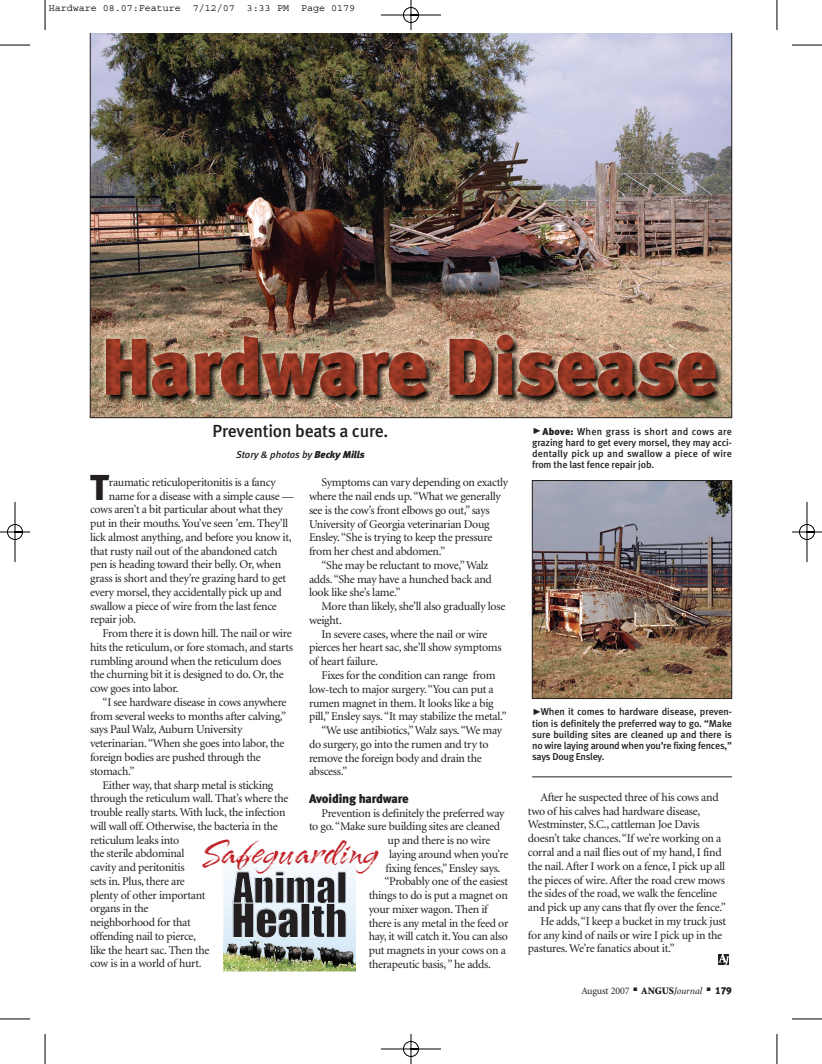
<style>
.page{position:relative;width:822px;height:1064px;background:#fff}
.page>*{position:absolute;margin:0;border:0;box-sizing:border-box;transform-origin:0 0}
.t1{font:42.88px "Impact";color:#231f20}
.t2{font:39.5px "Arid ITC";color:#c02228}
.t3{font:39.5px "Impact";color:#231f20}
.t4{font:36px "Meta Black LF";color:#231f20}
.t5{font:17.5px "Meta Medium LF";letter-spacing:-.01em;color:#231f20}
.t6{font:12.5px "Meta Black LF";letter-spacing:-.015em;color:#231f20}
.t7{font:11.88px "Minion";letter-spacing:-.025em;color:#231f20}
.t8{font:10px/11.2px "Meta Medium LF";letter-spacing:-.02em;color:#231f20;text-align:justify}
.t9{font:10px "Courier";color:#000}
.t10{font:10px "Minion";letter-spacing:-.015em;color:#231f20}
.t11{font:italic 10px "Meta Medium LF";color:#231f20}
.s1{font-family:"Meta Black LF"}
.s2{font-family:"Meta Black Caps Expert";font-size:17.5px}
.s3{font-weight:900}
.s4{font-style:italic}
</style>
<div class="page">
<img style="left:0;top:0;width:821px;height:1063px">
<p class="t9" style="left:49px;top:5px;width:308px">Hardware 08.07:Feature 7/12/07 3:33 PM Page 0179</p>
<p class="t5" style="left:212px;top:424px;width:177px">Prevention beats a cure.</p>
<p class="t11" style="left:236px;top:451px;width:130px">Story &amp; photos by <span class="s1">Becky Mills</span></p>
<p class="t4" style="left:90px;top:473px;width:20px">T</p>
<p class="t7" style="left:109px;top:477px;width:168px">raumatic reticuloperitonitis is a fancy</p>
<p class="t7" style="left:321px;top:478px;width:188px">Symptoms can vary depending on exactly</p>
<p class="t7" style="left:309px;top:491px;width:193px">where the nail ends up. “What we generally</p>
<p class="t7" style="left:309px;top:505px;width:182px">see is the cow’s front elbows go out,” says</p>
<p class="t7" style="left:309px;top:519px;width:182px">University of Georgia veterinarian Doug</p>
<p class="t7" style="left:309px;top:533px;width:185px">Ensley. “She is trying to keep the pressure</p>
<p class="t7" style="left:309px;top:546px;width:137px">from her chest and abdomen.”</p>
<p class="t7" style="left:321px;top:560px;width:168px">“She may be reluctant to move,” Walz</p>
<p class="t7" style="left:309px;top:574px;width:184px">adds. “She may have a hunched back and</p>
<p class="t7" style="left:309px;top:588px;width:93px">look like she’s lame.”</p>
<p class="t7" style="left:321px;top:601px;width:185px">More than likely, she’ll also gradually lose</p>
<p class="t7" style="left:309px;top:615px;width:34px">weight.</p>
<p class="t7" style="left:321px;top:629px;width:167px">In severe cases, where the nail or wire</p>
<p class="t7" style="left:309px;top:643px;width:194px">pierces her heart sac, she’ll show symptoms</p>
<p class="t7" style="left:309px;top:656px;width:70px">of heart failure.</p>
<p class="t7" style="left:321px;top:670px;width:175px">Fixes for the condition can range from</p>
<p class="t7" style="left:309px;top:684px;width:186px">low-tech to major surgery. “You can put a</p>
<p class="t7" style="left:309px;top:698px;width:186px">rumen magnet in them. It looks like a big</p>
<p class="t7" style="left:309px;top:711px;width:199px">pill,” Ensley says. “It may stabilize the metal.”</p>
<p class="t7" style="left:321px;top:725px;width:182px">“We use antibiotics,” Walz says. “We may</p>
<p class="t7" style="left:309px;top:739px;width:181px">do surgery, go into the rumen and try to</p>
<p class="t7" style="left:309px;top:753px;width:174px">remove the foreign body and drain the</p>
<p class="t7" style="left:309px;top:766px;width:40px">abscess.”</p>
<p class="t6" style="left:309px;top:793px;width:101px">Avoiding hardware</p>
<p class="t7" style="left:321px;top:807px;width:184px">Prevention is definitely the preferred way</p>
<p class="t7" style="left:309px;top:821px;width:192px">to go. “Make sure building sites are cleaned</p>
<p class="t7" style="left:387px;top:835px;width:104px">up and there is no wire</p>
<p class="t7" style="left:389px;top:849px;width:121px">laying around when you’re</p>
<p class="t7" style="left:385px;top:862px;width:116px">fixing fences,” Ensley says.</p>
<p class="t7" style="left:384px;top:876px;width:125px">“Probably one of the easiest</p>
<p class="t7" style="left:368px;top:890px;width:141px">things to do is put a magnet on</p>
<p class="t7" style="left:368px;top:904px;width:120px">your mixer wagon. Then if</p>
<p class="t7" style="left:368px;top:918px;width:141px">there is any metal in the feed or</p>
<p class="t7" style="left:368px;top:931px;width:141px">hay, it will catch it. You can also</p>
<p class="t7" style="left:368px;top:945px;width:139px">put magnets in your cows on a</p>
<p class="t7" style="left:368px;top:959px;width:124px">therapeutic basis, ” he adds.</p>
<p class="t7" style="left:109px;top:491px;width:186px">name for a disease with a simple cause ––</p>
<p class="t7" style="left:90px;top:504px;width:194px">cows aren’t a bit particular about what they</p>
<p class="t7" style="left:90px;top:518px;width:199px">put in their mouths. You’ve seen ’em. They’ll</p>
<p class="t7" style="left:90px;top:532px;width:203px">lick almost anything, and before you know it,</p>
<p class="t7" style="left:90px;top:546px;width:189px">that rusty nail out of the abandoned catch</p>
<p class="t7" style="left:90px;top:559px;width:192px">pen is heading toward their belly. Or, when</p>
<p class="t7" style="left:90px;top:573px;width:197px">grass is short and they’re grazing hard to get</p>
<p class="t7" style="left:90px;top:587px;width:193px">every morsel, they accidentally pick up and</p>
<p class="t7" style="left:90px;top:601px;width:188px">swallow a piece of wire from the last fence</p>
<p class="t7" style="left:90px;top:614px;width:47px">repair job.</p>
<p class="t7" style="left:103px;top:628px;width:191px">From there it is down hill. The nail or wire</p>
<p class="t7" style="left:90px;top:642px;width:204px">hits the reticulum, or fore stomach, and starts</p>
<p class="t7" style="left:90px;top:656px;width:193px">rumbling around when the reticulum does</p>
<p class="t7" style="left:90px;top:669px;width:195px">the churning bit it is designed to do. Or, the</p>
<p class="t7" style="left:90px;top:683px;width:90px">cow goes into labor.</p>
<p class="t7" style="left:103px;top:697px;width:185px">“I see hardware disease in cows anywhere</p>
<p class="t7" style="left:90px;top:711px;width:198px">from several weeks to months after calving,”</p>
<p class="t7" style="left:90px;top:724px;width:154px">says Paul Walz, Auburn University</p>
<p class="t7" style="left:90px;top:738px;width:196px">veterinarian. “When she goes into labor, the</p>
<p class="t7" style="left:90px;top:752px;width:172px">foreign bodies are pushed through the</p>
<p class="t7" style="left:90px;top:766px;width:46px">stomach.”</p>
<p class="t7" style="left:103px;top:779px;width:172px">Either way, that sharp metal is sticking</p>
<p class="t7" style="left:90px;top:793px;width:200px">through the reticulum wall. That’s where the</p>
<p class="t7" style="left:90px;top:807px;width:197px">trouble really starts. With luck, the infection</p>
<p class="t7" style="left:90px;top:821px;width:189px">will wall off. Otherwise, the bacteria in the</p>
<p class="t7" style="left:90px;top:834px;width:91px">reticulum leaks into</p>
<p class="t7" style="left:90px;top:848px;width:96px">the sterile abdominal</p>
<p class="t7" style="left:90px;top:862px;width:96px">cavity and peritonitis</p>
<p class="t7" style="left:90px;top:876px;width:96px">sets in. Plus, there are</p>
<p class="t7" style="left:90px;top:889px;width:117px">plenty of other important</p>
<p class="t7" style="left:90px;top:903px;width:60px">organs in the</p>
<p class="t7" style="left:90px;top:917px;width:102px">neighborhood for that</p>
<p class="t7" style="left:90px;top:931px;width:107px">offending nail to pierce,</p>
<p class="t7" style="left:90px;top:944px;width:121px">like the heart sac. Then the</p>
<p class="t7" style="left:90px;top:958px;width:113px">cow is in a world of hurt.</p>
<p class="t2" style="left:204px;top:825px;width:176px">Safeguarding</p>
<p class="t3" style="left:233px;top:874px;width:116px">Animal</p>
<p class="t1" style="left:231px;top:906px;width:118px">Health</p>
<p class="t8" style="left:532px;top:426px;width:201px"><span class="s2">@</span><span class="s1">Above:</span> When grass is short and cows are grazing hard to get every morsel, they may acci&shy;dentally pick up and swallow a piece of wire from the last fence repair job.</p>
<p class="t8" style="left:532px;top:706px;width:201px"><span class="s2">@</span>When it comes to hardware disease, preven&shy;tion is definitely the preferred way to go. “Make sure building sites are cleaned up and there is no wire laying around when you’re fixing fences,” says Doug Ensley.</p>
<p class="t7" style="left:540px;top:792px;width:180px">After he suspected three of his cows and</p>
<p class="t7" style="left:528px;top:806px;width:174px">two of his calves had hardware disease,</p>
<p class="t7" style="left:528px;top:819px;width:173px">Westminster, S.C., cattleman Joe Davis</p>
<p class="t7" style="left:528px;top:833px;width:195px">doesn’t take chances. “If we’re working on a</p>
<p class="t7" style="left:528px;top:847px;width:195px">corral and a nail flies out of my hand, I find</p>
<p class="t7" style="left:528px;top:861px;width:198px">the nail. After I work on a fence, I pick up all</p>
<p class="t7" style="left:528px;top:874px;width:198px">the pieces of wire. After the road crew mows</p>
<p class="t7" style="left:528px;top:888px;width:191px">the sides of the road, we walk the fenceline</p>
<p class="t7" style="left:528px;top:902px;width:199px">and pick up any cans that fly over the fence.”</p>
<p class="t7" style="left:540px;top:916px;width:187px">He adds, “I keep a bucket in my truck just</p>
<p class="t7" style="left:528px;top:929px;width:196px">for any kind of nails or wire I pick up in the</p>
<p class="t7" style="left:528px;top:943px;width:148px">pastures. We’re fanatics about it.”</p>
<p class="t10" style="left:581px;top:986px;width:152px">August 2007 ■ <span class="s3">ANGUS</span><span class="s4">Journal</span> ■ <span class="s1">179</span></p>
</div>
